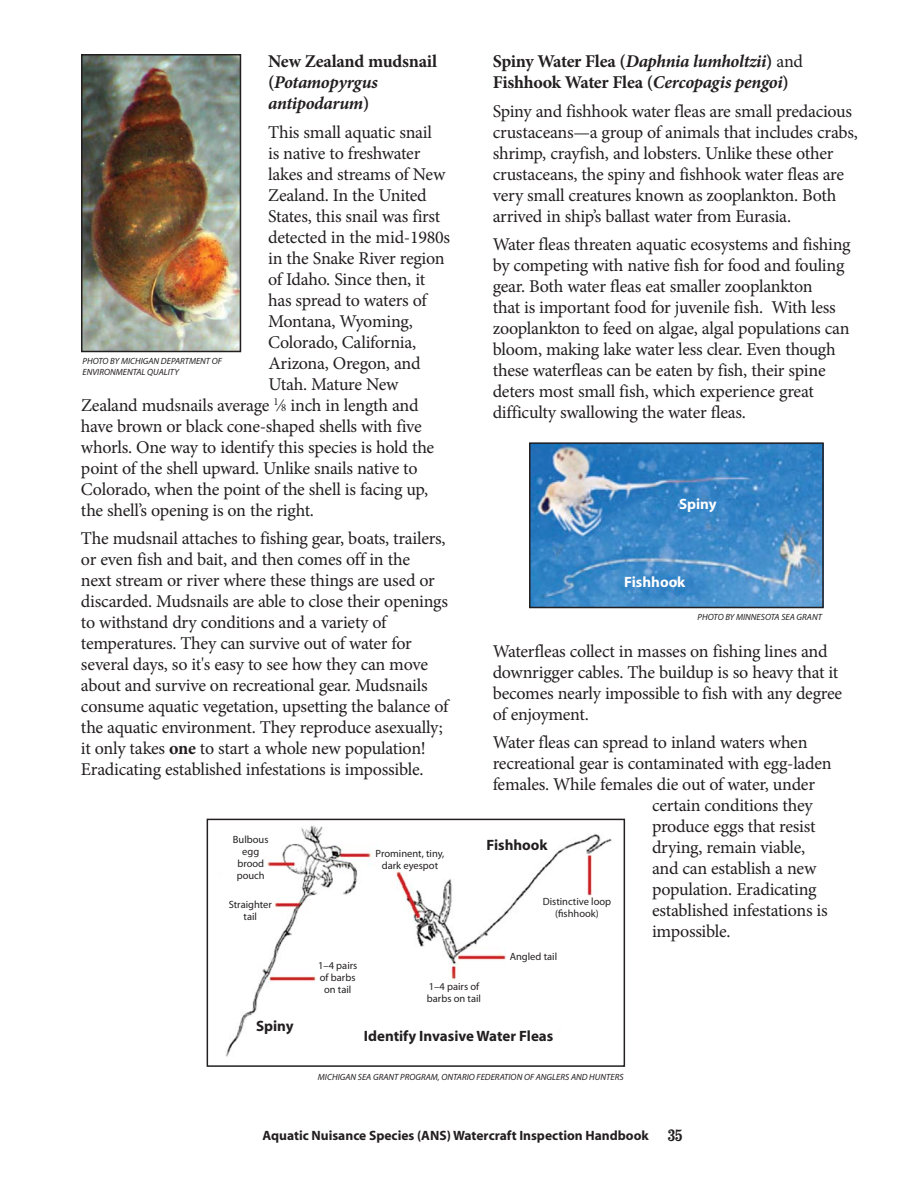
<style>
.page{position:relative;width:918px;height:1188px;background:#fff}
.page>*{position:absolute;margin:0;border:0;box-sizing:border-box;transform-origin:0 0}
.t1{font:18px/21px "Minion Pro";letter-spacing:-.015em;color:#231f20}
.t2{font:700 18px/21px "Minion Pro";letter-spacing:-.015em;color:#231f20}
.t3{font:italic 700 18px/21px "Minion Pro";letter-spacing:-.02em;color:#231f20}
.t4{font:700 15px "Myriad Pro";color:#231f20}
.t5{font:700 15px "Myriad";color:#fff}
.t6{font:700 15px "Myriad";color:#231f20}
.t7{font:700 13.5px "Myriad";color:#231f20}
.t8{font:10.5px/12px "Myriad Pro";color:#231f20;text-align:center}
.t9{font:italic 9px/10.5px "Myriad Pro";color:#231f20}
.s1{font-style:normal}
.s2{font-size:10.8px}
.s3{font-weight:700}
.s4{font-style:italic}
.s5{font-weight:400}
.s6{font-family:"Clarendon";font-stretch:condensed;font-size:16.5px}
</style>
<div class="page">
<img style="left:84px;top:57px;width:154px;height:292px">
<div style="left:81px;top:54px;width:160px;height:298px;border:2px solid #231f20"></div>
<img style="left:532px;top:445px;width:289px;height:160px">
<div style="left:529px;top:442px;width:295px;height:166px;border:2px solid #231f20"></div>
<img style="left:225px;top:825px;width:387px;height:232px">
<div style="left:207px;top:819px;width:418px;height:248px;border:2px solid #231f20"></div>
<p class="t3" style="left:268px;top:52px;width:170px"><span class="s1">New Zealand mudsnail (</span>Potamopyrgus antipodarum<span class="s1">)</span></p>
<p class="t1" style="left:268px;top:123px;width:165px">This small aquatic snail</p>
<p class="t1" style="left:268px;top:144px;width:154px">is native to freshwater</p>
<p class="t1" style="left:268px;top:165px;width:179px">lakes and streams of New</p>
<p class="t1" style="left:268px;top:186px;width:160px">Zealand. In the United</p>
<p class="t1" style="left:268px;top:207px;width:174px">States, this snail was first</p>
<p class="t1" style="left:268px;top:228px;width:184px">detected in the mid-1980s</p>
<p class="t1" style="left:268px;top:249px;width:178px">in the Snake River region</p>
<p class="t1" style="left:268px;top:270px;width:158px">of Idaho. Since then, it</p>
<p class="t1" style="left:268px;top:291px;width:160px">has spread to waters of</p>
<p class="t1" style="left:268px;top:312px;width:146px">Montana, Wyoming,</p>
<p class="t1" style="left:268px;top:333px;width:150px">Colorado, California,</p>
<p class="t1" style="left:268px;top:354px;width:154px">Arizona, Oregon, and</p>
<p class="t1" style="left:268px;top:375px;width:132px">Utah. Mature New</p>
<p class="t1" style="left:81px;top:396px;width:339px">Zealand mudsnails average <sup>1</sup>⁄<span class="s2">8</span> inch in length and</p>
<p class="t1" style="left:81px;top:417px;width:342px">have brown or black cone-shaped shells with five</p>
<p class="t1" style="left:81px;top:438px;width:355px">whorls. One way to identify this species is hold the</p>
<p class="t1" style="left:81px;top:459px;width:338px">point of the shell upward. Unlike snails native to</p>
<p class="t1" style="left:81px;top:480px;width:349px">Colorado, when the point of the shell is facing up,</p>
<p class="t1" style="left:81px;top:501px;width:235px">the shell’s opening is on the right.</p>
<p class="t1" style="left:81px;top:529px;width:369px">The mudsnail attaches to fishing gear, boats, trailers, or even fish and bait, and then comes off in the<br>next stream or river where these things are used or discarded. Mudsnails are able to close their openings to withstand dry conditions and a variety of temperatures. They can survive out of water for several days, so it's easy to see how they can move about and survive on recreational gear. Mudsnails consume aquatic vegetation, upsetting the balance of the aquatic environment. They reproduce asexually; it only takes <span class="s3">one</span> to start a whole new population!<br>Eradicating established infestations is impossible.</p>
<p class="t9" style="left:82px;top:357px;width:141px">PHOTO BY MICHIGAN DEPARTMENT OF<br>ENVIRONMENTAL QUALITY</p>
<p class="t8" style="left:233px;top:835px;width:37px">Bulbous egg brood pouch</p>
<p class="t8" style="left:229px;top:899px;width:45px">Straighter tail</p>
<p class="t8" style="left:376px;top:848px;width:70px">Prominent, tiny, dark eyespot</p>
<p class="t2" style="left:493px;top:52px;width:312px">Spiny Water Flea (<span class="s4">Daphnia lumholtzii</span>) <span class="s5">and<br></span>Fishhook Water Flea (<span class="s4">Cercopagis pengoi</span>)</p>
<p class="t1" style="left:493px;top:102px;width:367px">Spiny and fishhook water fleas are small predacious crustaceans—a group of animals that includes crabs, shrimp, crayfish, and lobsters. Unlike these other crustaceans, the spiny and fishhook water fleas are very small creatures known as zooplankton. Both arrived in ship’s ballast water from Eurasia.</p>
<p class="t1" style="left:493px;top:236px;width:359px">Water fleas threaten aquatic ecosystems and fishing by competing with native fish for food and fouling gear. Both water fleas eat smaller zooplankton<br>that is important food for juvenile fish. With less zooplankton to feed on algae, algal populations can bloom, making lake water less clear. Even though these waterfleas can be eaten by fish, their spine deters most small fish, which experience great difficulty swallowing the water fleas.</p>
<p class="t5" style="left:679px;top:498px;width:39px">Spiny</p>
<p class="t5" style="left:624px;top:576px;width:63px">Fishhook</p>
<p class="t9" style="left:698px;top:613px;width:126px">PHOTO BY MINNESOTA SEA GRANT</p>
<p class="t1" style="left:493px;top:642px;width:351px">Waterfleas collect in masses on fishing lines and downrigger cables. The buildup is so heavy that it becomes nearly impossible to fish with any degree of enjoyment.</p>
<p class="t1" style="left:493px;top:734px;width:316px">Water fleas can spread to inland waters when</p>
<p class="t1" style="left:493px;top:755px;width:341px">recreational gear is contaminated with egg-laden</p>
<p class="t1" style="left:493px;top:776px;width:324px">females. While females die out of water, under</p>
<p class="t1" style="left:652px;top:797px;width:162px">certain conditions they</p>
<p class="t1" style="left:652px;top:818px;width:165px">produce eggs that resist</p>
<p class="t1" style="left:652px;top:839px;width:155px">drying, remain viable,</p>
<p class="t1" style="left:652px;top:860px;width:166px">and can establish a new</p>
<p class="t1" style="left:652px;top:881px;width:166px">population. Eradicating</p>
<p class="t1" style="left:652px;top:902px;width:177px">established infestations is</p>
<p class="t1" style="left:652px;top:923px;width:80px">impossible.</p>
<p class="t6" style="left:487px;top:840px;width:63px">Fishhook</p>
<p class="t8" style="left:543px;top:896px;width:70px">Distinctive loop (fishhook)</p>
<p class="t6" style="left:256px;top:1020px;width:39px">Spiny</p>
<p class="t8" style="left:318px;top:960px;width:41px">1–4 pairs of barbs on tail</p>
<p class="t8" style="left:427px;top:981px;width:56px;text-align:left">1–4 pairs of barbs on tail</p>
<p class="t8" style="left:510px;top:952px;width:49px">Angled tail</p>
<p class="t4" style="left:364px;top:1030px;width:191px">Identify Invasive Water Fleas</p>
<p class="t9" style="left:318px;top:1072px;width:307px">MICHIGAN SEA GRANT PROGRAM, ONTARIO FEDERATION OF ANGLERS AND HUNTERS</p>
<p class="t7" style="left:263px;top:1131px;width:421px">Aquatic Nuisance Species (ANS) Watercraft Inspection Handbook <span class="s6">35</span></p>
</div>
